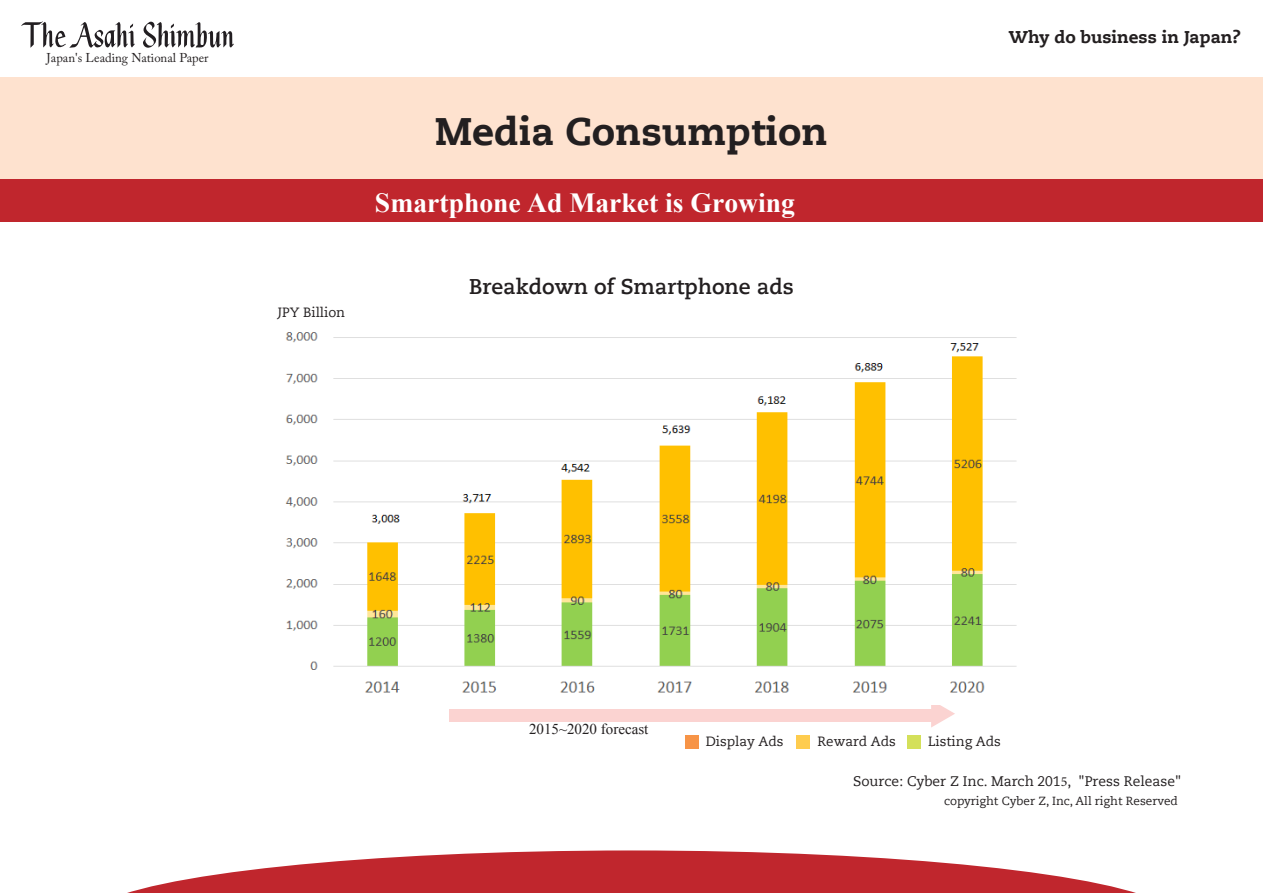
<style>
.page{position:relative;width:1263px;height:893px;background:#fff}
.page>*{position:absolute;margin:0;border:0;box-sizing:border-box;transform-origin:0 0}
.t1{font:800 38.25px "Caecilia LT Std";color:#231f20}
.t2{font:700 27.6px "Times New Roman";color:#fff}
.t3{font:700 21.3px "Caecilia LT Std";color:#231f20}
.t4{font:800 16.95px "Caecilia LT Std";color:#231f20}
.t5{font:15px "Times New Roman";color:#231f20}
.t6{font:13.8px "Caecilia LT Std";color:#231f20}
.t7{font:13.35px "Caecilia LT Std";color:#231f20}
.t8{font:12.75px "Adobe Caslon Pro";color:#231f20}
.t9{font:11.7px "Caecilia LT Std";color:#231f20}
.s1{font-family:"Minion Pro"}
</style>
<div class="page">
<div style="left:0;top:78px;width:1263px;height:144px;background:#fee2cf"></div>
<svg style="left:127px;top:850px;width:1009px;height:43px;fill:#c0262d"></svg>
<svg style="left:143px;top:21px;width:91px;height:27px"></svg>
<svg style="left:21px;top:21px;width:114px;height:27px"></svg>
<div style="left:0;top:180px;width:1263px;height:42px;background:#c0262d"></div>
<div style="left:685px;top:735px;width:13px;height:13px;background:#f79447"></div>
<div style="left:797px;top:735px;width:13px;height:13px;background:#fecc4e"></div>
<div style="left:907px;top:735px;width:14px;height:13px;background:#d4e05a"></div>
<div style="left:449px;top:709px;width:482px;height:13px;background:#fbd3d1"></div>
<svg style="left:931px;top:705px;width:24px;height:22px"></svg>
<img style="left:285px;top:332px;width:732px;height:361px">
<p class="t8" style="left:47px;top:50px;width:163px">Japan's Leading National Paper</p>
<p class="t7" style="left:278px;top:305px;width:69px">JPY Billion</p>
<h1 class="t1" style="left:435px;top:108px;width:394px">Media Consumption</h1>
<h2 class="t2" style="left:375px;top:182px;width:422px">Smartphone Ad Market is Growing</h2>
<h3 class="t3" style="left:469px;top:274px;width:326px">Breakdown of Smartphone ads</h3>
<p class="t4" style="left:1009px;top:27px;width:233px">Why do business in Japan?</p>
<p class="t5" style="left:529px;top:718px;width:121px">2015~2020 forecast</p>
<p class="t7" style="left:706px;top:734px;width:79px">Display Ads</p>
<p class="t7" style="left:817px;top:734px;width:80px">Reward Ads</p>
<p class="t7" style="left:928px;top:734px;width:74px">Listing Ads</p>
<p class="t6" style="left:853px;top:773px;width:329px">Source: Cyber Z Inc. March 201<span class="s1">5</span>, "Press Release"</p>
<p class="t9" style="left:944px;top:794px;width:235px">copyright Cyber Z, Inc, All right Reserved</p>
</div>
